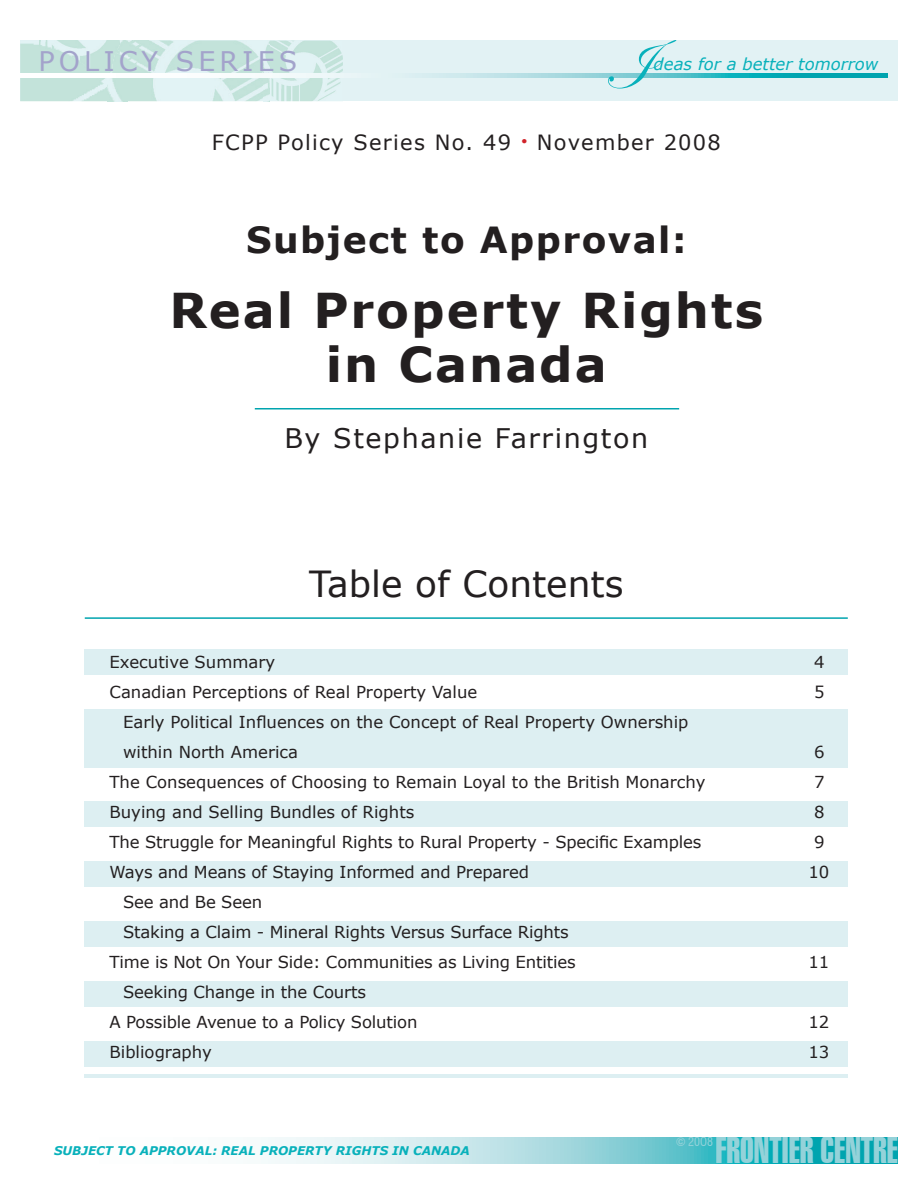
<style>
.page{position:relative;width:918px;height:1188px;background:#fff}
.page>*{position:absolute;margin:0;border:0;box-sizing:border-box;transform-origin:0 0}
.t1{font:72px "Edwardian Script ITC";color:#09b1bb}
.t2{font:700 48px/54px "Verdana";letter-spacing:.04em;color:#231f20;text-align:center}
.t3{font:36.6px "Swiss 911 BT Extra Compressed";color:#94d2d9}
.t4{font:700 36px "Verdana";letter-spacing:.04em;color:#231f20}
.t5{font:36px "Verdana";color:#231f20}
.t6{font:27px "Verdana";letter-spacing:.06em;color:#231f20}
.t7{font:27px "Verdana";letter-spacing:.15em;color:#a3a3cb}
.t8{font:21px "Verdana";letter-spacing:.06em;color:#231f20}
.t9{font:16.5px/30px "Verdana";letter-spacing:-.01em;color:#231f20}
.t10{font:italic 16.5px "Verdana";color:#09b1bb}
.t11{font:italic 700 12px "Verdana";color:#09b1bb}
.t12{font:italic 700 12px "Verdana";color:#00a4af}
.t13{font:condensed 12px "Swiss 721 BT";color:#94d2d9}
.s1{font-weight:400;font-style:normal;font-size:9px;color:#d95842}
.s2{font-family:"Swiss 911 BT Extra Compressed";font-stretch:normal}
</style>
<div class="page">
<svg style="left:261px;top:1137px;width:636px;height:26px;background:#82d0d7"></svg>
<div style="left:20px;top:40px;width:877px;height:61px;background:#e2f2f4"></div>
<img style="left:270px;top:41px;width:73px;height:60px">
<img style="left:20px;top:40px;width:243px;height:61px">
<img style="left:127px;top:40px;width:21px;height:44px">
<img style="left:263px;top:41px;width:7px;height:60px">
<img style="left:39px;top:40px;width:68px;height:44px">
<img style="left:107px;top:40px;width:20px;height:61px">
<svg style="left:20px;top:74px;width:868px;height:3px"></svg>
<div style="left:85px;top:1041px;width:763px;height:25px;background:#ddeff2"></div>
<hr style="left:255px;top:408px;width:424px;height:2px;background:#00a4af">
<div style="left:85px;top:921px;width:763px;height:26px;background:#ddeff2"></div>
<div style="left:85px;top:981px;width:763px;height:25px;background:#ddeff2"></div>
<hr style="left:85px;top:1074px;width:763px;height:4px;background:#ddeff2">
<div style="left:85px;top:649px;width:763px;height:26px;background:#ddeff2"></div>
<div style="left:85px;top:709px;width:763px;height:59px;background:#ddeff2"></div>
<div style="left:85px;top:801px;width:763px;height:26px;background:#ddeff2"></div>
<div style="left:85px;top:862px;width:763px;height:25px;background:#ddeff2"></div>
<hr style="left:85px;top:617px;width:763px;height:2px;background:#00a4af">
<h1 class="t1" style="left:603px;top:26px;width:47px">I</h1>
<h3 class="t7" style="left:39px;top:44px;width:260px">POLICY SERIES</h3>
<p class="t12" style="left:568px;top:57px;width:321px">FCPP POLICY SERIES NO. 49 <span class="s1">•</span> NOVEMBER 2008</p>
<p class="t10" style="left:654px;top:54px;width:226px">deas for a better tomorrow</p>
<p class="t8" style="left:212px;top:129px;width:511px">FCPP Policy Series No. 49 <sup>•</sup> November 2008</p>
<h3 class="t4" style="left:246px;top:217px;width:442px">Subject to Approval:</h3>
<h2 class="t2" style="left:170px;top:282px;width:595px">Real Property Rights in Canada</h2>
<h3 class="t6" style="left:284px;top:421px;width:365px">By Stephanie Farrington</h3>
<h3 class="t5" style="left:309px;top:561px;width:316px">Table of Contents</h3>
<p class="t9" style="left:110px;top:647px;width:167px">Executive Summary</p>
<p class="t9" style="left:814px;top:647px;width:12px">4</p>
<p class="t9" style="left:110px;top:677px;width:369px">Canadian Perceptions of Real Property Value</p>
<p class="t9" style="left:814px;top:677px;width:12px">5</p>
<p class="t9" style="left:123px;top:707px;width:567px">Early Political Influences on the Concept of Real Property Ownership within North America</p>
<p class="t9" style="left:814px;top:737px;width:12px">6</p>
<p class="t9" style="left:110px;top:767px;width:598px">The Consequences of Choosing to Remain Loyal to the British Monarchy</p>
<p class="t9" style="left:814px;top:767px;width:12px">7</p>
<p class="t9" style="left:110px;top:797px;width:306px">Buying and Selling Bundles of Rights</p>
<p class="t9" style="left:814px;top:797px;width:12px">8</p>
<p class="t9" style="left:110px;top:827px;width:593px">The Struggle for Meaningful Rights to Rural Property - Specific Examples</p>
<p class="t9" style="left:814px;top:827px;width:12px">9</p>
<p class="t9" style="left:110px;top:857px;width:421px">Ways and Means of Staying Informed and Prepared</p>
<p class="t9" style="left:809px;top:857px;width:22px">10</p>
<p class="t9" style="left:123px;top:887px;width:141px">See and Be Seen</p>
<p class="t9" style="left:123px;top:917px;width:447px">Staking a Claim - Mineral Rights Versus Surface Rights</p>
<p class="t9" style="left:110px;top:947px;width:468px">Time is Not On Your Side: Communities as Living Entities</p>
<p class="t9" style="left:809px;top:947px;width:22px">11</p>
<p class="t9" style="left:110px;top:977px;width:310px;text-indent:13px">Seeking Change in the Courts<br>A Possible Avenue to a Policy Solution</p>
<p class="t9" style="left:809px;top:1007px;width:22px">12</p>
<p class="t9" style="left:110px;top:1037px;width:104px">Bibliography</p>
<p class="t9" style="left:809px;top:1037px;width:22px">13</p>
<p class="t11" style="left:54px;top:1143px;width:417px">SUBJECT TO APPROVAL: REAL PROPERTY RIGHTS IN CANADA</p>
<p class="t13" style="left:676px;top:1135px;width:39px"><span class="s2">©</span> 20O8</p>
<h3 class="t3" style="left:715px;top:1130px;width:184px">FRONTIER CENTRE</h3>
</div>
